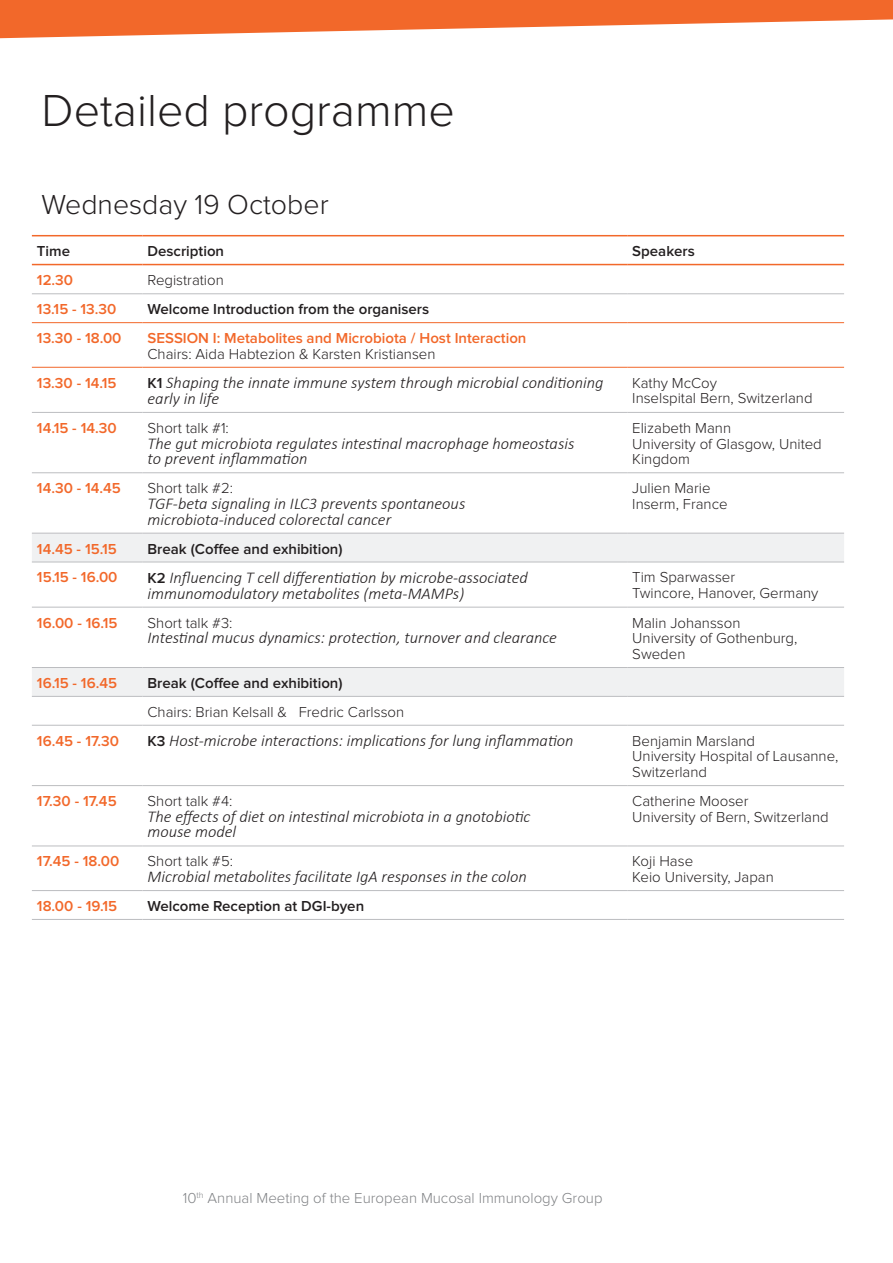
<style>
.page{position:relative;width:893px;height:1263px;background:#fff}
.page>*{position:absolute;margin:0;border:0;box-sizing:border-box;transform-origin:0 0}
.Overskrift{font:300 46.5px "Proxima Nova";color:#231f20}
.Overskrift-2{font:300 28.5px "Proxima Nova";color:#231f20}
.Brødtekst{font:italic 300 16.5px/15.8px "Calibri";color:#231f20}
.Brødtekst-2{font:300 15px/15.8px "Proxima Nova";color:#231f20}
.Brødtekst-3{font:600 15px/15.8px "Proxima Nova";color:#f2682a}
.Brødtekst-4{font:600 15px "Proxima Nova";color:#231f20}
.t1{font:300 15px "Proxima Nova";color:#808285}
.s1{font-weight:300;color:#231f20}
.s2{font-family:"Proxima Nova";font-weight:600;font-style:normal;font-size:15px}
</style>
<div class="page">
<svg style="left:32px;top:534px;width:812px;height:162px"></svg>
<hr style="left:32px;top:293px;width:110px;height:1px;background:#bcbdc0">
<hr style="left:142px;top:293px;width:485px;height:1px;background:#bcbdc0">
<hr style="left:627px;top:293px;width:217px;height:1px;background:#bcbdc0">
<hr style="left:32px;top:412px;width:110px;height:1px;background:#bcbdc0">
<hr style="left:142px;top:412px;width:485px;height:1px;background:#bcbdc0">
<hr style="left:627px;top:412px;width:217px;height:1px;background:#bcbdc0">
<hr style="left:32px;top:472px;width:110px;height:1px;background:#bcbdc0">
<hr style="left:142px;top:472px;width:485px;height:1px;background:#bcbdc0">
<hr style="left:627px;top:472px;width:217px;height:1px;background:#bcbdc0">
<hr style="left:32px;top:533px;width:110px;height:1px;background:#bcbdc0">
<hr style="left:142px;top:533px;width:485px;height:1px;background:#bcbdc0">
<hr style="left:627px;top:533px;width:217px;height:1px;background:#bcbdc0">
<hr style="left:32px;top:562px;width:110px;height:1px;background:#bcbdc0">
<hr style="left:142px;top:562px;width:485px;height:1px;background:#bcbdc0">
<hr style="left:627px;top:562px;width:217px;height:1px;background:#bcbdc0">
<hr style="left:32px;top:607px;width:110px;height:1px;background:#bcbdc0">
<hr style="left:142px;top:607px;width:485px;height:1px;background:#bcbdc0">
<hr style="left:627px;top:607px;width:217px;height:1px;background:#bcbdc0">
<hr style="left:32px;top:725px;width:110px;height:1px;background:#bcbdc0">
<hr style="left:142px;top:725px;width:485px;height:1px;background:#bcbdc0">
<hr style="left:627px;top:725px;width:217px;height:1px;background:#bcbdc0">
<hr style="left:32px;top:785px;width:110px;height:1px;background:#bcbdc0">
<hr style="left:142px;top:785px;width:485px;height:1px;background:#bcbdc0">
<hr style="left:627px;top:785px;width:217px;height:1px;background:#bcbdc0">
<hr style="left:32px;top:845px;width:110px;height:1px;background:#bcbdc0">
<hr style="left:142px;top:845px;width:485px;height:1px;background:#bcbdc0">
<hr style="left:627px;top:845px;width:217px;height:1px;background:#bcbdc0">
<hr style="left:32px;top:890px;width:110px;height:1px;background:#bcbdc0">
<hr style="left:142px;top:890px;width:485px;height:1px;background:#bcbdc0">
<hr style="left:627px;top:890px;width:217px;height:1px;background:#bcbdc0">
<hr style="left:32px;top:919px;width:110px;height:1px;background:#bcbdc0">
<hr style="left:142px;top:919px;width:485px;height:1px;background:#bcbdc0">
<hr style="left:627px;top:919px;width:217px;height:1px;background:#bcbdc0">
<hr style="left:32px;top:235px;width:110px;height:1px;background:#f2682a">
<hr style="left:142px;top:235px;width:485px;height:1px;background:#f2682a">
<hr style="left:627px;top:235px;width:217px;height:1px;background:#f2682a">
<hr style="left:32px;top:264px;width:110px;height:1px;background:#f2682a">
<hr style="left:142px;top:264px;width:485px;height:1px;background:#f2682a">
<hr style="left:627px;top:264px;width:217px;height:1px;background:#f2682a">
<hr style="left:32px;top:667px;width:110px;height:1px;background:#bcbdc0">
<hr style="left:627px;top:667px;width:217px;height:1px;background:#bcbdc0">
<hr style="left:32px;top:696px;width:110px;height:1px;background:#bcbdc0">
<hr style="left:627px;top:696px;width:217px;height:1px;background:#bcbdc0">
<hr style="left:142px;top:667px;width:485px;height:1px;background:#bcbdc0">
<hr style="left:142px;top:696px;width:485px;height:1px;background:#bcbdc0">
<hr style="left:32px;top:322px;width:110px;height:1px;background:#f2682a">
<hr style="left:142px;top:322px;width:485px;height:1px;background:#f2682a">
<hr style="left:627px;top:322px;width:217px;height:1px;background:#f2682a">
<hr style="left:32px;top:367px;width:110px;height:1px;background:#f2682a">
<hr style="left:142px;top:367px;width:485px;height:1px;background:#f2682a">
<hr style="left:627px;top:367px;width:217px;height:1px;background:#f2682a">
<svg style="left:0;top:0;width:893px;height:39px;fill:#f2682a"></svg>
<p class="Overskrift" style="left:42px;top:89px;width:415px">Detailed programme</p>
<p class="Overskrift-2" style="left:42px;top:191px;width:289px">Wednesday 19 October</p>
<p class="Brødtekst-4" style="left:37px;top:244px;width:35px">Time</p>
<p class="Brødtekst-4" style="left:148px;top:244px;width:78px">Description</p>
<p class="Brødtekst-4" style="left:632px;top:244px;width:64px">Speakers</p>
<p class="Brødtekst-3" style="left:37px;top:273px;width:38px">12.30</p>
<p class="Brødtekst-2" style="left:148px;top:273px;width:78px">Registration</p>
<p class="Brødtekst-3" style="left:37px;top:302px;width:81px">13.15 - 13.30</p>
<p class="Brødtekst-4" style="left:148px;top:302px;width:283px">Welcome Introduction from the organisers</p>
<p class="Brødtekst-3" style="left:37px;top:331px;width:86px">13.30 - 18.00</p>
<p class="Brødtekst-3" style="left:148px;top:331px;width:380px">SESSION I: Metabolites and Microbiota / Host Interaction<br><span class="s1">Chairs: Aida Habtezion &amp; Karsten Kristiansen</span></p>
<p class="Brødtekst-3" style="left:37px;top:375px;width:81px">13.30 - 14.15</p>
<p class="Brødtekst" style="left:148px;top:375px;width:457px"><span class="s2">K1</span> Shaping the innate immune system through microbial conditioning early in life</p>
<p class="Brødtekst-2" style="left:632px;top:375px;width:182px">Kathy McCoy<br>Inselspital Bern, Switzerland</p>
<p class="Brødtekst-3" style="left:37px;top:420px;width:81px">14.15 - 14.30</p>
<p class="Brødtekst-2" style="left:148px;top:420px;width:83px">Short talk #1:</p>
<p class="Brødtekst" style="left:148px;top:435px;width:428px">The gut microbiota regulates intestinal macrophage homeostasis to prevent inflammation</p>
<p class="Brødtekst-2" style="left:632px;top:420px;width:191px">Elizabeth Mann<br>University of Glasgow, United<br>Kingdom</p>
<p class="Brødtekst-3" style="left:37px;top:481px;width:85px">14.30 - 14.45</p>
<p class="Brødtekst-2" style="left:148px;top:481px;width:87px">Short talk #2:</p>
<p class="Brødtekst" style="left:148px;top:495px;width:319px">TGF-beta signaling in ILC3 prevents spontaneous microbiota-induced colorectal cancer</p>
<p class="Brødtekst-2" style="left:632px;top:481px;width:97px">Julien Marie<br>Inserm, France</p>
<p class="Brødtekst-3" style="left:37px;top:541px;width:81px">14.45 - 15.15</p>
<p class="Brødtekst-4" style="left:148px;top:542px;width:197px">Break (Coffee and exhibition)</p>
<p class="Brødtekst-3" style="left:37px;top:570px;width:82px">15.15 - 16.00</p>
<p class="Brødtekst" style="left:148px;top:569px;width:382px"><span class="s2">K2</span> Influencing T cell differentiation by microbe-associated immunomodulatory metabolites (meta-MAMPs)</p>
<p class="Brødtekst-2" style="left:632px;top:570px;width:188px">Tim Sparwasser<br>Twincore, Hanover, Germany</p>
<p class="Brødtekst-3" style="left:37px;top:615px;width:82px">16.00 - 16.15</p>
<p class="Brødtekst-2" style="left:148px;top:615px;width:86px">Short talk #3:</p>
<p class="Brødtekst" style="left:148px;top:630px;width:411px">Intestinal mucus dynamics: protection, turnover and clearance</p>
<p class="Brødtekst-2" style="left:632px;top:615px;width:167px">Malin Johansson<br>University of Gothenburg,<br>Sweden</p>
<p class="Brødtekst-3" style="left:37px;top:676px;width:82px">16.15 - 16.45</p>
<p class="Brødtekst-4" style="left:148px;top:676px;width:197px">Break (Coffee and exhibition)</p>
<p class="Brødtekst-2" style="left:148px;top:704px;width:258px">Chairs: Brian Kelsall &amp; Fredric Carlsson</p>
<p class="Brødtekst-3" style="left:37px;top:733px;width:84px">16.45 - 17.30</p>
<p class="Brødtekst" style="left:148px;top:733px;width:428px"><span class="s2">K3</span> Host-microbe interactions: implications for lung inflammation</p>
<p class="Brødtekst-2" style="left:632px;top:733px;width:208px">Benjamin Marsland<br>University Hospital of Lausanne,<br>Switzerland</p>
<p class="Brødtekst-3" style="left:37px;top:794px;width:81px">17.30 - 17.45</p>
<p class="Brødtekst-2" style="left:148px;top:794px;width:86px">Short talk #4:</p>
<p class="Brødtekst" style="left:148px;top:808px;width:384px">The effects of diet on intestinal microbiota in a gnotobiotic mouse model</p>
<p class="Brødtekst-2" style="left:632px;top:794px;width:198px">Catherine Mooser<br>University of Bern, Switzerland</p>
<p class="Brødtekst-3" style="left:37px;top:854px;width:84px">17.45 - 18.00</p>
<p class="Brødtekst-2" style="left:148px;top:854px;width:87px">Short talk #5:</p>
<p class="Brødtekst" style="left:148px;top:868px;width:381px">Microbial metabolites facilitate IgA responses in the colon</p>
<p class="Brødtekst-3" style="left:37px;top:899px;width:82px">18.00 - 19.15</p>
<p class="Brødtekst-4" style="left:148px;top:899px;width:218px">Welcome Reception at DGI-byen</p>
<p class="Brødtekst-2" style="left:632px;top:854px;width:143px">Koji Hase<br>Keio University, Japan</p>
<p class="t1" style="left:183px;top:1191px;width:421px">10<sup>th</sup> Annual Meeting of the European Mucosal Immunology Group</p>
</div>
